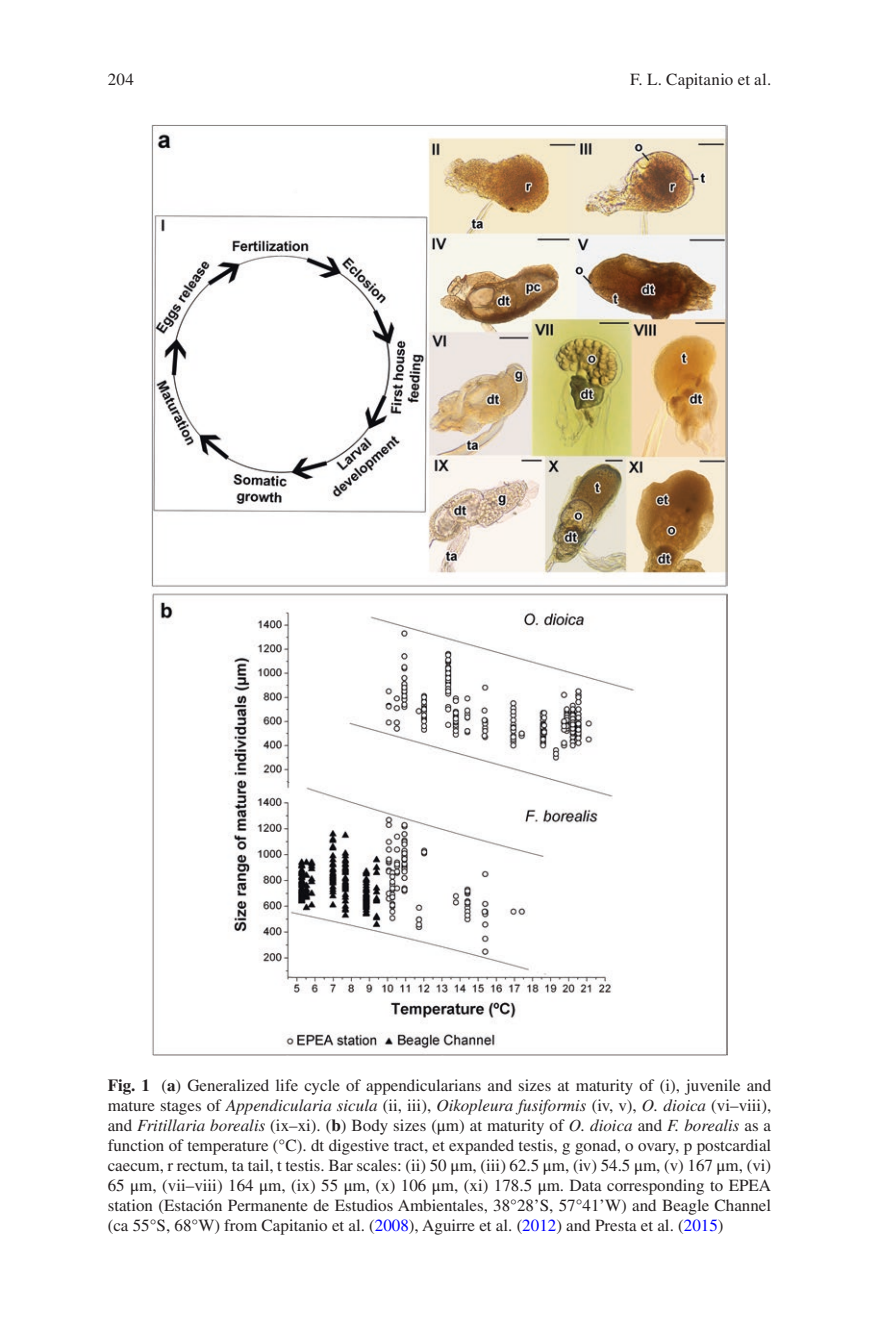
<style>
.page{position:relative;width:879px;height:1333px;background:#fff}
.page>*{position:absolute;margin:0;border:0;box-sizing:border-box;transform-origin:0 0}
.t1{font:17px/20px "Kxltbm Times LT Std";color:#231f20;text-align:justify}
.t2{font:italic 17px "Ljdfvt Times LT Std";color:#231f20}
.t3{font:17px "Khcwyt Times LT Std";letter-spacing:.005em;color:#231f20}
.s1{font-family:"Mwqbww Times LT Std";font-weight:700}
.s2{font-family:"Kxltbm Times LT Std";font-style:normal}
.s3{font-family:"Ljdfvt Times LT Std";font-style:italic}
.s4{font-family:"Rdqftp STIX General"}
.s5{color:#00f}
</style>
<div class="page">
<img style="left:151px;top:124px;width:576px;height:931px">
<p class="t1" style="left:108px;top:69px;width:28px">204</p>
<p class="t3" style="left:630px;top:70px;width:143px">F. L. Capitanio et al.</p>
<p class="t1" style="left:108px;top:1075px;width:665px"><span class="s1">Fig. 1</span> (<span class="s1">a</span>) Generalized life cycle of appendicularians and sizes at maturity of (i), juvenile and</p>
<p class="t2" style="left:108px;top:1095px;width:665px"><span class="s2">mature stages of</span> Appendicularia sicula <span class="s2">(ii, iii),</span> Oikopleura fusiformis <span class="s2">(iv, v),</span> O. dioica <span class="s2">(vi–viii),</span></p>
<p class="t1" style="left:108px;top:1115px;width:665px">and <span class="s3">Fritillaria borealis</span> (ix–xi). (<span class="s1">b</span>) Body sizes (<span class="s4">μ</span>m) at maturity of <span class="s3">O. dioica</span> and <span class="s3">F. borealis</span> as a function of temperature (°C). dt digestive tract, et expanded testis, g gonad, o ovary, p postcardial caecum, r rectum, ta tail, t testis. Bar scales: (ii) 50 <span class="s4">μ</span>m, (iii) 62.5 <span class="s4">μ</span>m, (iv) 54.5 <span class="s4">μ</span>m, (v) 167 <span class="s4">μ</span>m, (vi)<br>65 <span class="s4">μ</span>m, (vii–viii) 164 <span class="s4">μ</span>m, (ix) 55 <span class="s4">μ</span>m, (x) 106 <span class="s4">μ</span>m, (xi) 178.5 <span class="s4">μ</span>m. Data corresponding to EPEA station (Estación Permanente de Estudios Ambientales, 38°28’S, 57°41’W) and Beagle Channel (ca 55°S, 68°W) from Capitanio et al. (<span class="s5">2008</span>), Aguirre et al. (<span class="s5">2012</span>) and Presta et al. (<span class="s5">2015</span>)</p>
</div>
